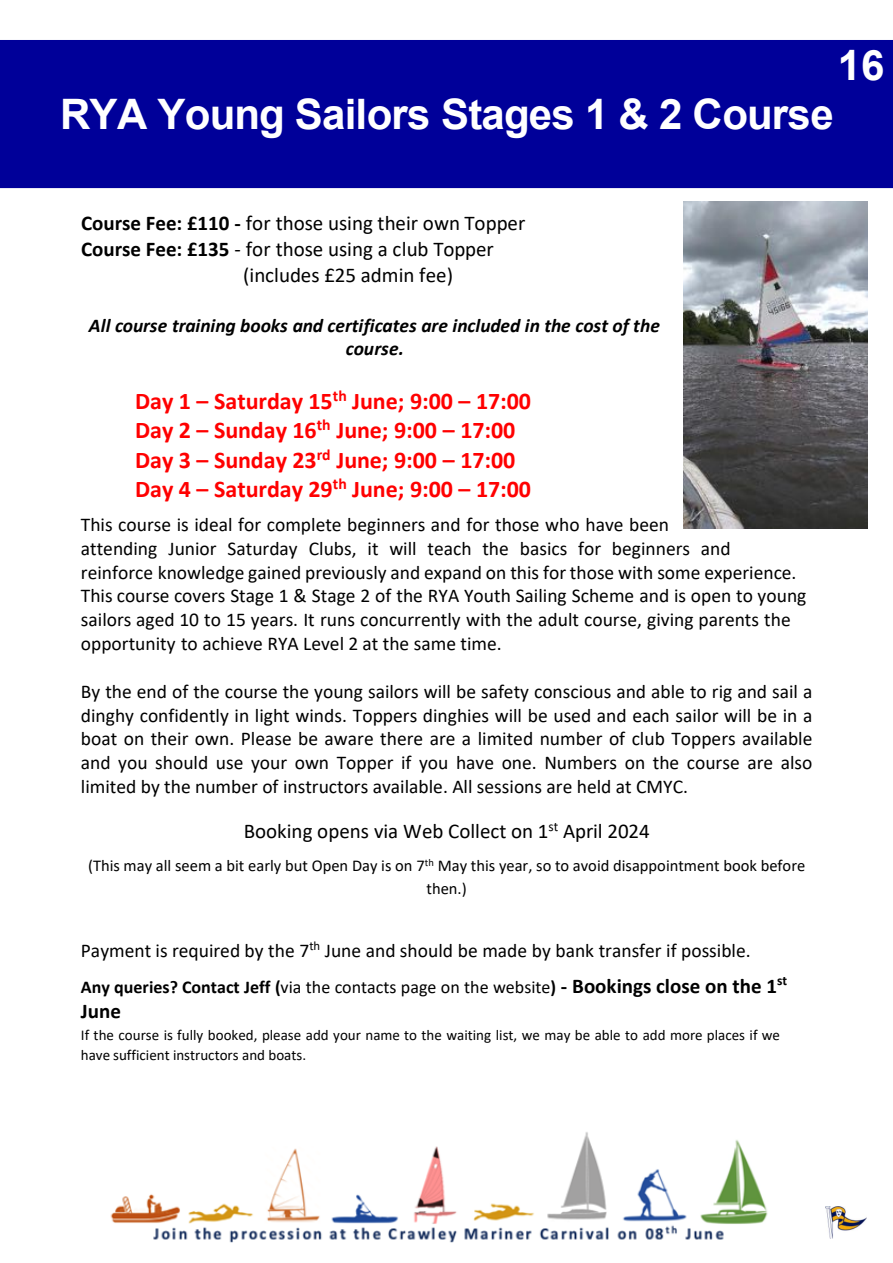
<style>
.page{position:relative;width:893px;height:1263px;background:#fff}
.page>*{position:absolute;margin:0;border:0;box-sizing:border-box;transform-origin:0 0}
.t1{font:700 42px "Arial";letter-spacing:-.02em;color:#fff}
.t2{font:700 42px "Arial";color:#fff}
.t3{font:700 24px/29.4px "Calibri";letter-spacing:-.005em;color:#f00}
.t4{font:21px "Calibri";color:#000}
.t5{font:700 21px "Calibri";color:#000}
.t6{font:19.5px/23.9px "Calibri";color:#000}
.t7{font:italic 700 19.5px/23.7px "Calibri";letter-spacing:-.005em;color:#000;text-align:center}
.t8{font:18px "Calibri";color:#000}
.t9{font:16.5px/22.2px "Calibri";color:#000;text-align:center}
.t10{font:15px/20.2px "Calibri";color:#000}
.s1{font-weight:700}
.s2{font-weight:700;font-size:21px}
</style>
<div class="page">
<div style="left:0;top:40px;width:893px;height:148px;background:#009"></div>
<img style="left:825px;top:1206px;width:42px;height:32px">
<img style="left:683px;top:202px;width:185px;height:327px">
<img style="left:110px;top:1132px;width:658px;height:111px">
<h1 class="t1" style="left:60px;top:91px;width:775px">RYA Young Sailors Stages 1 &amp; 2 Course</h1>
<h1 class="t2" style="left:838px;top:36px;width:48px">16</h1>
<p class="t4" style="left:81px;top:215px;width:446px"><span class="s1">Course Fee: £110 -</span> for those using their own Topper</p>
<p class="t4" style="left:81px;top:240px;width:414px"><span class="s1">Course Fee: £135</span> - for those using a club Topper</p>
<p class="t4" style="left:243px;top:266px;width:212px">(includes £25 admin fee)</p>
<p class="t7" style="left:89px;top:315px;width:572px">All course training books and certificates are included in the cost of the course.</p>
<p class="t3" style="left:135px;top:389px;width:397px">Day 1 – Saturday 15<sup>th</sup> June; 9:00 – 17:00<br>Day 2 – Sunday 16<sup>th</sup> June; 9:00 – 17:00<br>Day 3 – Sunday 23<sup>rd</sup> June; 9:00 – 17:00<br>Day 4 – Saturday 29<sup>th</sup> June; 9:00 – 17:00</p>
<p class="t6" style="left:81px;top:514px;width:727px">This course is ideal for complete beginners and for those who have been<br>attending Junior Saturday Clubs, it will teach the basics for beginners and reinforce knowledge gained previously and expand on this for those with some experience.<br>This course covers Stage 1 &amp; Stage 2 of the RYA Youth Sailing Scheme and is open to young sailors aged 10 to 15 years. It runs concurrently with the adult course, giving parents the opportunity to achieve RYA Level 2 at the same time.</p>
<p class="t6" style="left:81px;top:681px;width:733px;text-align:justify">By the end of the course the young sailors will be safety conscious and able to rig and sail a dinghy confidently in light winds. Toppers dinghies will be used and each sailor will be in a boat on their own. Please be aware there are a limited number of club Toppers available and you should use your own Topper if you have one. Numbers on the course are also limited by the number of instructors available. All sessions are held at CMYC.</p>
<p class="t4" style="left:244px;top:823px;width:407px">Booking opens via Web Collect on 1<sup>st</sup> April 2024</p>
<p class="t9" style="left:88px;top:856px;width:719px">(This may all seem a bit early but Open Day is on 7<sup>th</sup> May this year, so to avoid disappointment book before then.)</p>
<p class="t6" style="left:81px;top:940px;width:671px">Payment is required by the 7<sup>th</sup> June and should be made by bank transfer if possible.</p>
<p class="t8" style="left:81px;top:975px;width:708px"><span class="s1">Any queries?</span> <span class="s1">Contact Jeff (</span>via the contacts page on the website<span class="s1">)</span> <span class="s2">- Bookings close on the 1</span><sup>st</sup></p>
<p class="t5" style="left:81px;top:1002px;width:42px">June</p>
<p class="t10" style="left:81px;top:1026px;width:700px">If the course is fully booked, please add your name to the waiting list, we may be able to add more places if we have sufficient instructors and boats.</p>
</div>
